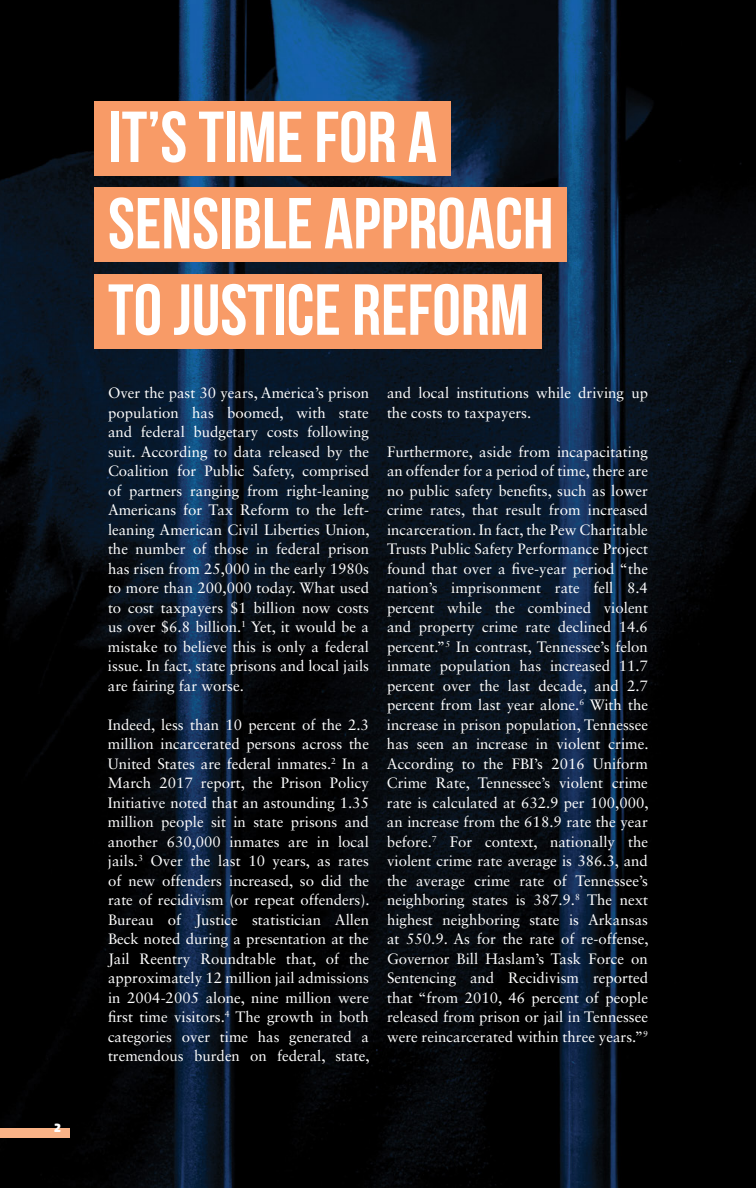
<style>
.page{position:relative;width:756px;height:1188px;background:#fff}
.page>*{position:absolute;margin:0;border:0;box-sizing:border-box;transform-origin:0 0}
.t1{font:700 72px/86.4px "Bebas Neue";color:#fff}
.t2{font:15px/19.5px "Sabon LT Std";color:#fff;text-align:justify}
.t3{font:900 12px "Between 3";color:#fff}
</style>
<div class="page">
<img style="left:0;top:0;width:756px;height:1188px">
<div style="left:94px;top:101px;width:357px;height:75px;background:#f89b67"></div>
<div style="left:94px;top:188px;width:473px;height:74px;background:#f89b67"></div>
<div style="left:94px;top:274px;width:448px;height:74px;background:#f89b67"></div>
<div style="left:0;top:1128px;width:70px;height:9px;background:#fab387"></div>
<p class="t3" style="left:54px;top:1121px;width:8px">2</p>
<h1 class="t1" style="left:108px;top:93px;width:447px">IT’S TIME FOR A<br>SENSIBLE APPROACH<br>TO JUSTICE REFORM</h1>
<p class="t2" style="left:108px;top:383px;width:263px">Over the past 30 years, America’s prison population has boomed, with state and federal budgetary costs following suit. According to data released by the Coalition for Public Safety, comprised of partners ranging from right-leaning Americans for Tax Reform to the left&shy;leaning American Civil Liberties Union, the number of those in federal prison has risen from 25,000 in the early 1980s to more than 200,000 today. What used to cost taxpayers $1 billion now costs us over $6.8 billion.<sup>1</sup> Yet, it would be a mistake to believe this is only a federal issue. In fact, state prisons and local jails are fairing far worse.</p>
<p class="t2" style="left:108px;top:714px;width:263px">Indeed, less than 10 percent of the 2.3 million incarcerated persons across the United States are federal inmates.<sup>2</sup> In a March 2017 report, the Prison Policy Initiative noted that an astounding 1.35 million people sit in state prisons and another 630,000 inmates are in local jails.<sup>3</sup> Over the last 10 years, as rates of new offenders increased, so did the rate of recidivism (or repeat offenders).<br>Bureau of Justice statistician Allen Beck noted during a presentation at the Jail Reentry Roundtable that, of the approximately 12 million jail admissions in 2004-2005 alone, nine million were first time visitors.<sup>4</sup> The growth in both categories over time has generated a tremendous burden on federal, state,</p>
<p class="t2" style="left:387px;top:383px;width:263px">and local institutions while driving up the costs to taxpayers.</p>
<p class="t2" style="left:387px;top:441px;width:263px">Furthermore, aside from incapacitating an offender for a period of time, there are no public safety benefits, such as lower crime rates, that result from increased incarceration. In fact, the Pew Charitable Trusts Public Safety Performance Project found that over a five-year period “the nation’s imprisonment rate fell 8.4 percent while the combined violent and property crime rate declined 14.6 percent.”<sup>5</sup> In contrast, Tennessee’s felon inmate population has increased 11.7 percent over the last decade, and 2.7 percent from last year alone.<sup>6</sup> With the increase in prison population, Tennessee has seen an increase in violent crime.<br>According to the FBI’s 2016 Uniform Crime Rate, Tennessee’s violent crime rate is calculated at 632.9 per 100,000, an increase from the 618.9 rate the year before.<sup>7</sup> For context, nationally the violent crime rate average is 386.3, and the average crime rate of Tennessee’s neighboring states is 387.9.<sup>8</sup> The next highest neighboring state is Arkansas at 550.9. As for the rate of re-offense, Governor Bill Haslam’s Task Force on Sentencing and Recidivism reported that “from 2010, 46 percent of people released from prison or jail in Tennessee were reincarcerated within three years.”<sup>9</sup></p>
</div>
